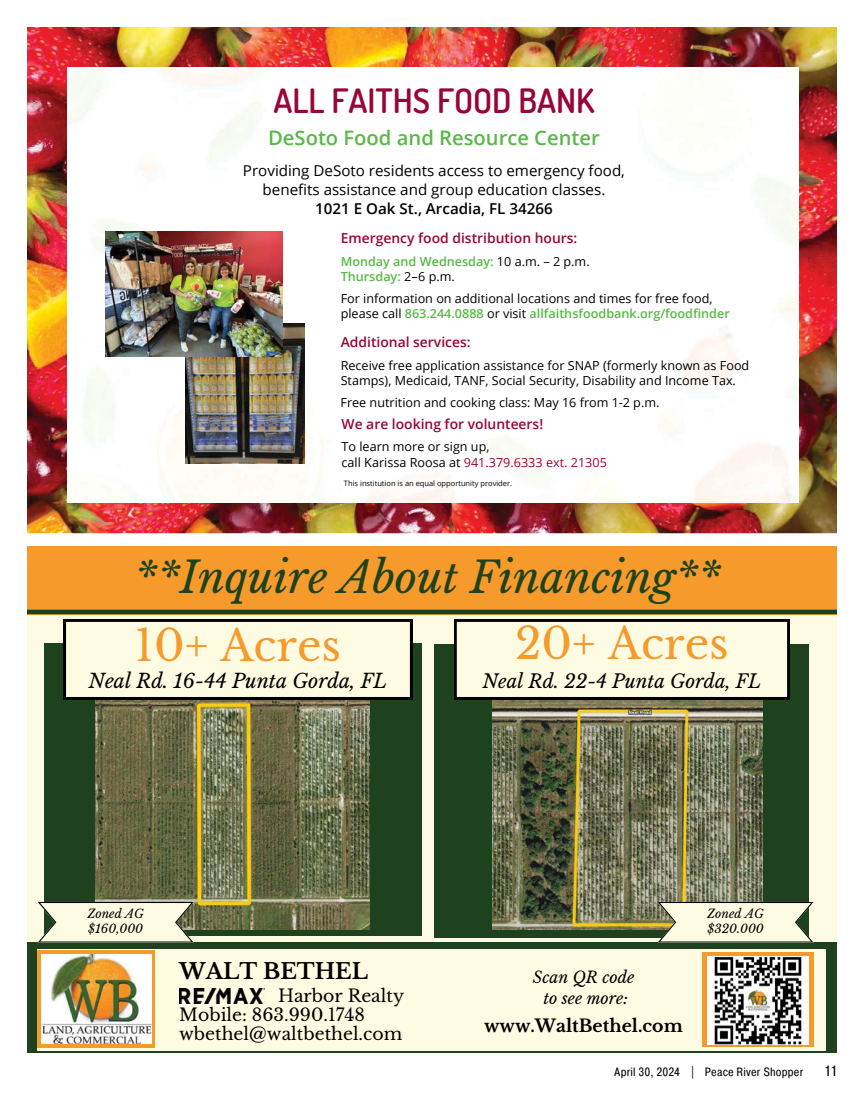
<style>
.page{position:relative;width:864px;height:1107px;background:#fff}
.page>*{position:absolute;margin:0;border:0;box-sizing:border-box;transform-origin:0 0}
.t1{font:italic 42.9px "Libre Baskerville";color:#1d421d}
.t2{font:42.9px "Libre Baskerville";color:#f59a2b}
.t3{font:600 33.6px "Dosis";color:#980539}
.t4{font:700 21.6px "Libre Baskerville";color:#000}
.t5{font:600 19.95px "Open Sans";color:#58b947}
.t6{font:italic 19.5px "Libre Baskerville";color:#000}
.t7{font:italic 18.75px "Libre Baskerville";color:#000}
.t8{font:17.25px/19px "Libre Baskerville";color:#000}
.t9{font:700 17.25px "Libre Baskerville";color:#000}
.t10{font:italic 15.9px/21.5px "Libre Baskerville";color:#000;text-align:center}
.t11{font:15px/19px "Open Sans";color:#000;text-align:center}
.t12{font:600 15px "Open Sans";color:#000}
.t13{font:15px "Pragmatica Cond";color:#000}
.t14{font:600 13.8px "Open Sans";color:#980539}
.t15{font:12.45px/15px "Open Sans";color:#000}
.t16{font:600 12.45px/15px "Open Sans";color:#58b947}
.t17{font:12px "Pragmatica Cond";letter-spacing:.015em;color:#000}
.t18{font:italic 12px/15.8px "Libre Baskerville";color:#000}
.t19{font:7.35px "Open Sans";color:#000}
.s1{font-style:inherit}
.s2{font-weight:400;color:#000}
.s3{font-weight:600;color:#58b947}
.s4{color:#980539}
</style>
<div class="page">
<div style="left:27px;top:547px;width:810px;height:506px;background:#fefbe3"></div>
<div style="left:27px;top:943px;width:810px;height:110px;background:#1d421d"></div>
<div style="left:38px;top:949px;width:788px;height:101px;background:#fefbe3"></div>
<svg style="left:38px;top:951px;width:117px;height:97px;background:#f2a84e"></svg>
<img style="left:41px;top:955px;width:110px;height:88px">
<img style="left:179px;top:989px;width:86px;height:14px">
<div style="left:434px;top:644px;width:374px;height:293px;background:#1d421d"></div>
<img style="left:493px;top:699px;width:270px;height:230px">
<div style="left:455px;top:620px;width:334px;height:79px;background:#fefbe3"></div>
<div style="left:44px;top:644px;width:378px;height:292px;background:#1d421d"></div>
<img style="left:96px;top:699px;width:273px;height:230px">
<div style="left:64px;top:620px;width:348px;height:79px;background:#fefbe3"></div>
<svg style="left:658px;top:902px;width:156px;height:41px;background:#dfdec6"></svg>
<div style="left:27px;top:547px;width:810px;height:65px;background:#f59a2b"></div>
<div style="left:702px;top:952px;width:112px;height:95px;background:#f59a2b"></div>
<img style="left:708px;top:957px;width:101px;height:88px">
<hr style="left:27px;top:610px;width:810px;height:4px;background:#1d421d">
<svg style="left:38px;top:902px;width:156px;height:41px"></svg>
<img style="left:27px;top:27px;width:810px;height:506px">
<img style="left:67px;top:68px;width:732px;height:435px">
<img style="left:186px;top:323px;width:119px;height:140px">
<img style="left:106px;top:231px;width:177px;height:125px">
<h2 class="t3" style="left:273px;top:79px;width:323px">ALL FAITHS FOOD BANK</h2>
<h3 class="t5" style="left:268px;top:124px;width:333px">DeSoto Food and Resource Center</h3>
<p class="t11" style="left:243px;top:161px;width:384px">Providing DeSoto residents access to emergency food, benefits assistance and group education classes.</p>
<p class="t12" style="left:315px;top:198px;width:239px">1021 E Oak St., Arcadia, FL 34266</p>
<p class="t14" style="left:341px;top:229px;width:238px">Emergency <span class="s1">f</span>ood <span class="s1">d</span>istribution <span class="s1">h</span>ours:</p>
<p class="t16" style="left:341px;top:253px;width:251px">Monday and Wednesday: <span class="s2">10 a.m. – 2 p.m.<br></span>Thursday: <span class="s2">2–6 p.m.</span></p>
<p class="t15" style="left:341px;top:291px;width:391px">For information on additional locations and times for free food, please call <span class="s3">863.244.0888</span> or visit <span class="s3">allfaithsfoodbank.org/foodfinder</span></p>
<p class="t14" style="left:341px;top:333px;width:132px">Additional <span class="s1">s</span>ervices:</p>
<p class="t15" style="left:341px;top:358px;width:410px">Receive free application assistance for SNAP (formerly known as Food<br>Stamps), Medicaid, TANF, Social Security, Disability and Income Tax.</p>
<p class="t14" style="left:342px;top:415px;width:203px">We are looking for volunteers!</p>
<p class="t15" style="left:342px;top:439px;width:267px">To learn more or sign up,<br>call <span class="s1">Karissa Roosa at</span> <span class="s4">941.379.6333 ext. 21305</span></p>
<p class="t19" style="left:344px;top:478px;width:170px">This institution is an equal opportunity provider.</p>
<p class="t15" style="left:341px;top:394px;width:320px">Free nutrition and cooking class: May 16 from 1-2 p.m.</p>
<h1 class="t1" style="left:135px;top:551px;width:588px">**Inquire About Financing**</h1>
<h1 class="t2" style="left:135px;top:620px;width:208px">10+ Acres</h1>
<h3 class="t6" style="left:89px;top:669px;width:300px">Neal Rd. 16-44 Punta Gorda, FL</h3>
<h1 class="t2" style="left:515px;top:618px;width:215px">20+ Acres</h1>
<h3 class="t7" style="left:482px;top:670px;width:280px">Neal Rd. 22-4 Punta Gorda, FL</h3>
<p class="t18" style="left:87px;top:906px;width:58px">Zoned AG $160,000</p>
<h3 class="t4" style="left:179px;top:958px;width:190px">WALT BETHEL</h3>
<h3 class="t8" style="left:278px;top:986px;width:128px">Harbor Realty</h3>
<h3 class="t8" style="left:179px;top:1005px;width:225px">Mobile: 863.990.1748 wbethel@waltbethel.com</h3>
<p class="t10" style="left:533px;top:967px;width:103px">Scan QR code to see more:</p>
<h3 class="t9" style="left:484px;top:1015px;width:200px">www.WaltBethel.com</h3>
<p class="t18" style="left:707px;top:906px;width:58px">Zoned AG $320.000</p>
<p class="t17" style="left:614px;top:1064px;width:191px">April 30, 2024 | Peace River Shopper</p>
<p class="t13" style="left:824px;top:1061px;width:15px">11</p>
</div>
